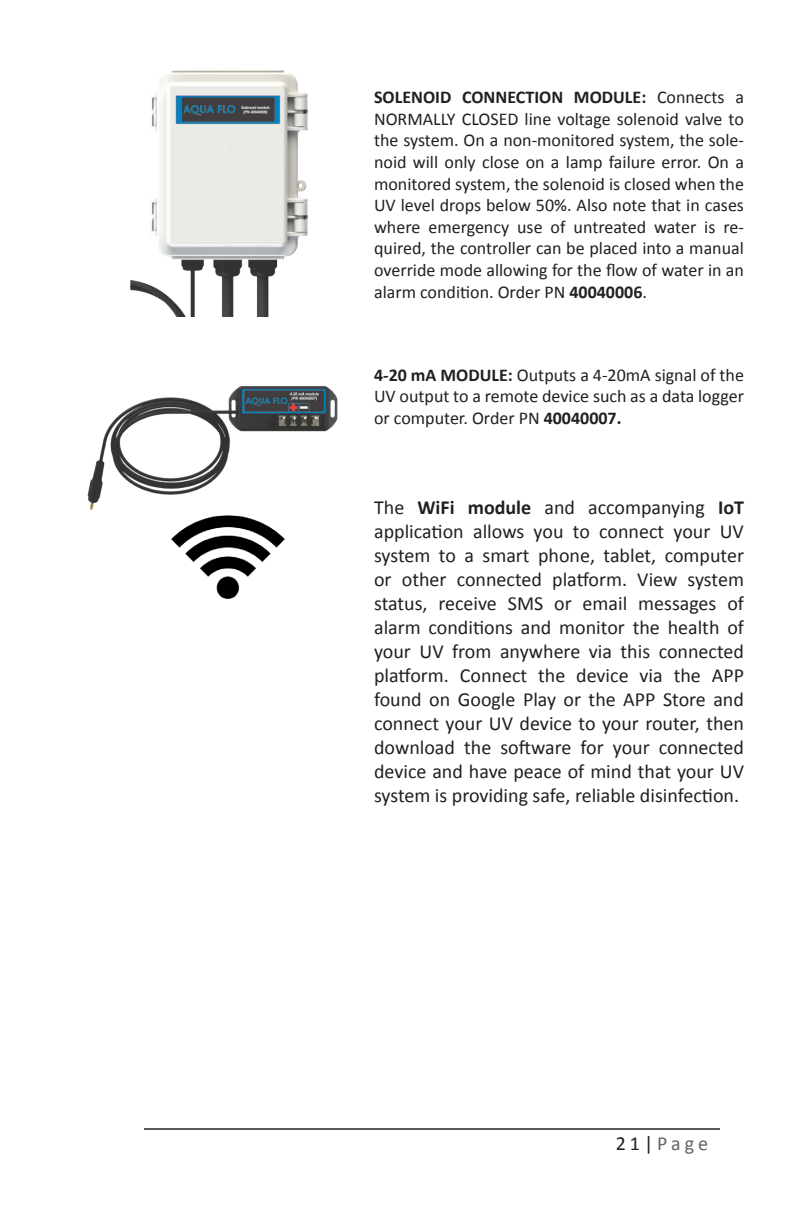
<style>
.page{position:relative;width:792px;height:1224px;background:#fff}
.page>*{position:absolute;margin:0;border:0;box-sizing:border-box;transform-origin:0 0}
.t1{font:20px/24px "Calibri";color:#231f20;text-align:justify}
.t2{font:20px "Calibri";letter-spacing:.195em;color:#636366}
.t3{font:18px/21.6px "Calibri";color:#231f20;text-align:justify}
.s1{font-weight:700}
.s2{color:#231f20}
</style>
<div class="page">
<hr style="left:144px;top:1128px;width:576px;height:2px;background:#57585a">
<img style="left:130px;top:69px;width:178px;height:247px">
<img style="left:87px;top:386px;width:251px;height:124px">
<img style="left:171px;top:515px;width:115px;height:84px">
<p class="t3" style="left:374px;top:86px;width:371px"><span class="s1">SOLENOID CONNECTION MODULE:</span> Connects a NORMALLY CLOSED line voltage solenoid valve to the system. On a non-monitored system, the sole&shy;noid will only close on a lamp failure error. On a monitored system, the solenoid is closed when the UV level drops below 50%. Also note that in cases where emergency use of untreated water is re&shy;quired, the controller can be placed into a manual override mode allowing for the flow of water in an alarm condition. Order PN <span class="s1">40040006</span>.</p>
<p class="t3" style="left:374px;top:363px;width:371px"><span class="s1">4-20 mA MODULE:</span> Outputs a 4-20mA signal of the UV output to a remote device such as a data logger or computer. Order PN <span class="s1">40040007.</span></p>
<p class="t1" style="left:374px;top:495px;width:371px">The <span class="s1">WiFi module</span> and accompanying <span class="s1">IoT </span>application allows you to connect your UV system to a smart phone, tablet, computer or other connected platform. View system status, receive SMS or email messages of alarm conditions and monitor the health of your UV from anywhere via this connected platform. Connect the device via the APP found on Google Play or the APP Store and connect your UV device to your router, then download the software for your connected device and have peace of mind that your UV system is providing safe, reliable disinfection.</p>
<p class="t2" style="left:616px;top:1129px;width:94px"><span class="s2">21|</span>Page</p>
</div>
